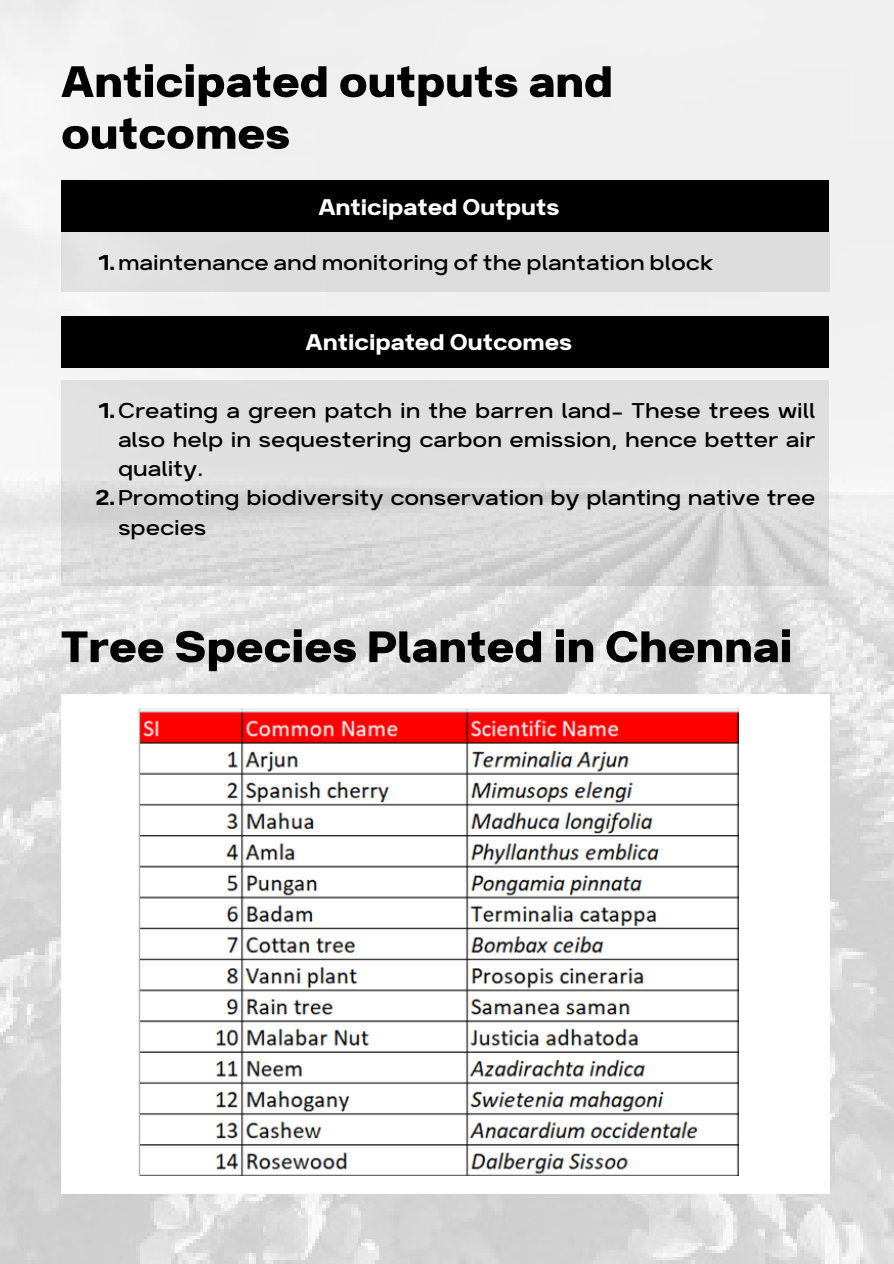
<style>
.page{position:relative;width:894px;height:1264px;background:#fff}
.page>*{position:absolute;margin:0;border:0;box-sizing:border-box;transform-origin:0 0}
.t1{font:700 52.5px/51.8px "Breul Grotesk A";color:#000}
.t2{font:27px "Breul Grotesk A";color:#fff}
.t3{font:300 25.5px "Breul Grotesk A";color:#000}
.s1{font-weight:400}
</style>
<div class="page">
<img style="left:0;top:0;width:893px;height:1263px">
<div style="left:61px;top:694px;width:767px;height:499px;background:#fff"></div>
<div style="left:61px;top:232px;width:767px;height:60px;background:#dcdcdc"></div>
<svg style="left:61px;top:380px;width:767px;height:205px;background:#dbdbdb"></svg>
<div style="left:61px;top:180px;width:767px;height:52px;background:#000"></div>
<div style="left:61px;top:316px;width:767px;height:51px;background:#000"></div>
<img style="left:138px;top:708px;width:600px;height:467px">
<h1 class="t1" style="left:61px;top:50px;width:553px">Anticipated outputs and outcomes</h1>
<p class="t2" style="left:318px;top:184px;width:242px">Anticipated Outputs</p>
<p class="t3" style="left:99px;top:243px;width:616px"><span class="s1">1.</span>maintenance and monitoring of the plantation block</p>
<p class="t2" style="left:305px;top:319px;width:268px">Anticipated Outcomes</p>
<p class="t3" style="left:99px;top:391px;width:718px"><span class="s1">1.</span>Creating a green patch in the barren land- These trees will</p>
<p class="t3" style="left:118px;top:420px;width:698px">also help in sequestering carbon emission, hence better air</p>
<p class="t3" style="left:118px;top:449px;width:87px">quality.</p>
<p class="t3" style="left:95px;top:478px;width:721px"><span class="s1">2.</span>Promoting biodiversity conservation by planting native tree</p>
<p class="t3" style="left:118px;top:508px;width:90px">species</p>
<h1 class="t1" style="left:61px;top:615px;width:732px">Tree Species Planted in Chennai</h1>
</div>
